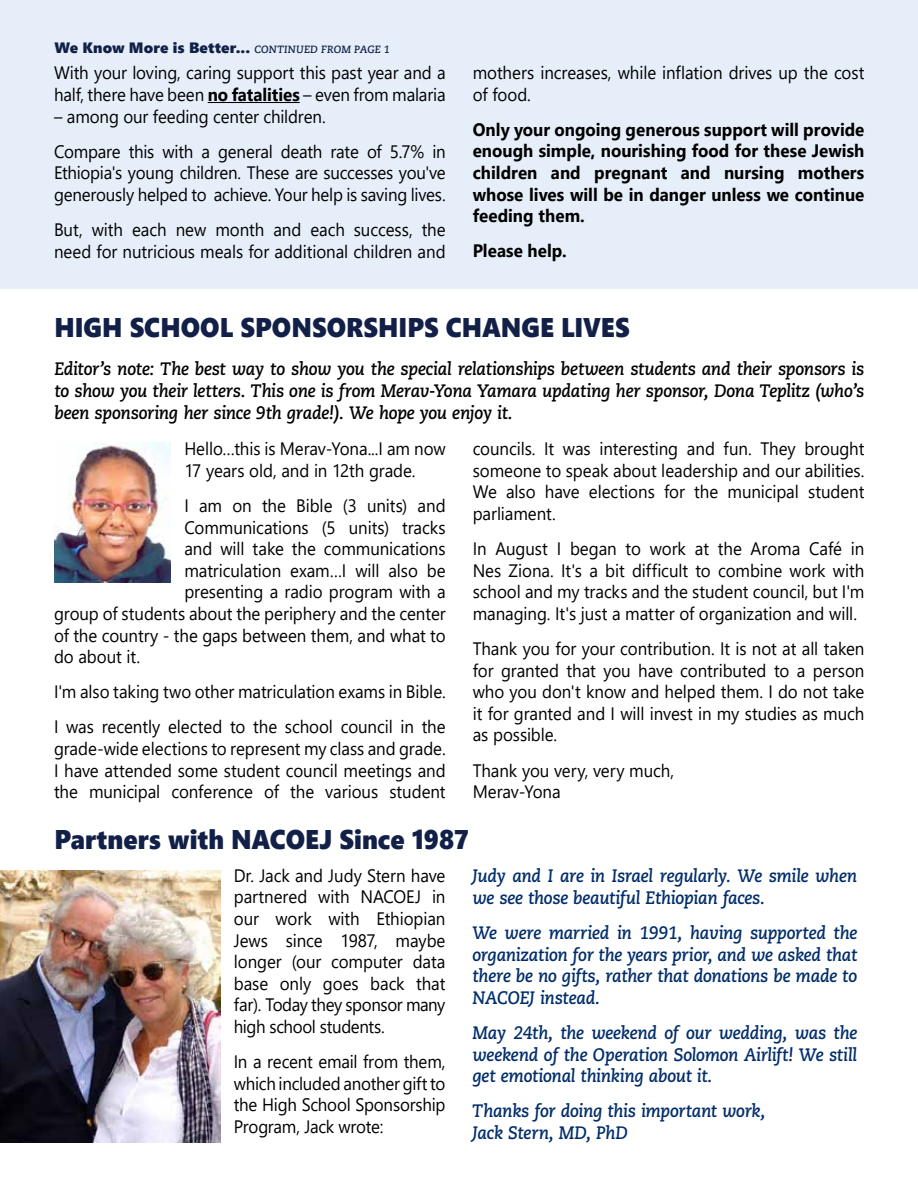
<style>
.page{position:relative;width:918px;height:1188px;background:#fff}
.page>*{position:absolute;margin:0;border:0;box-sizing:border-box;transform-origin:0 0}
.t1{font:27px "Segoe UI Black";color:#122048;scale:.94 1}
.t2{font:18px/21.6px "Segoe UI";letter-spacing:-.005em;color:#000;scale:.94 1}
.t3{font:italic 700 18px/21.6px "Caecilia LT Std";letter-spacing:-.02em;color:#002d6a;scale:.94 1}
.t4{font:italic 700 18px/21.6px "Caecilia LT Std";letter-spacing:-.015em;color:#000;text-align:justify;scale:.94 1}
.t5{font:700 18px/21.6px "Segoe UI";color:#000;text-align:justify;scale:.94 1}
.t6{font:15px "Segoe UI Black";letter-spacing:.015em;color:#122048}
.s1{font-family:"Caecilia LT Std";font-weight:700;font-style:italic;font-size:10.5px}
.s2{font-weight:700}
</style>
<div class="page">
<div style="left:0;top:0;width:918px;height:288px;background:#e6eff9"></div>
<img style="left:0;top:870px;width:220px;height:272px">
<img style="left:54px;top:442px;width:117px;height:141px">
<hr style="left:208px;top:102px;width:92px;height:1px;background:#000">
<p class="t6" style="left:54px;top:37px;width:337px">We Know More is Better... <span class="s1">CONTINUED FROM PAGE 1</span></p>
<p class="t2" style="left:54px;top:61px;width:418px">With your loving, caring support this past year and a half, there have been <span class="s2">no fatalities</span> – even from malaria</p>
<p class="t2" style="left:54px;top:97px;width:418px;line-height:35.1px">– among our feeding center children.<br>Compare this with a general death rate of 5.7% in</p>
<p class="t2" style="left:54px;top:160px;width:418px">Ethiopia's young children. These are successes you've generously helped to achieve. Your help is saving lives.</p>
<p class="t2" style="left:54px;top:217px;width:418px">But, with each new month and each success, the need for nutricious meals for additional children and</p>
<p class="t2" style="left:473px;top:60px;width:418px">mothers increases, while inflation drives up the cost of food.</p>
<p class="t5" style="left:473px;top:117px;width:418px">Only your ongoing generous support will provide enough simple, nourishing food for these Jewish children and pregnant and nursing mothers whose lives will be in danger unless we continue feeding them.</p>
<p class="t5" style="left:473px;top:239px;width:102px">Please help.</p>
<h1 class="t1" style="left:54px;top:308px;width:613px">HIGH SCHOOL SPONSORSHIPS CHANGE LIVES</h1>
<p class="t4" style="left:54px;top:359px;width:863px">Editor’s note: The best way to show you the special relationships between students and their sponsors is to show you their letters. This one is from Merav-Yona Yamara updating her sponsor, Dona Teplitz (who’s been sponsoring her since 9th grade!). We hope you enjoy it.</p>
<p class="t2" style="left:184px;top:436px;width:280px">Hello…this is Merav-Yona...I am now<br>17 years old, and in 12th grade.</p>
<p class="t2" style="left:184px;top:493px;width:279px">I am on the Bible (3 units) and</p>
<p class="t2" style="left:184px;top:515px;width:280px">Communications (5 units) tracks</p>
<p class="t2" style="left:184px;top:536px;width:280px">and will take the communications</p>
<p class="t2" style="left:184px;top:558px;width:280px">matriculation exam…I will also be</p>
<p class="t2" style="left:184px;top:580px;width:280px">presenting a radio program with a</p>
<p class="t2" style="left:54px;top:601px;width:418px">group of students about the periphery and the center</p>
<p class="t2" style="left:54px;top:623px;width:418px">of the country - the gaps between them, and what to</p>
<p class="t2" style="left:54px;top:644px;width:93px">do about it.</p>
<p class="t2" style="left:54px;top:673px;width:418px;line-height:35.1px">I'm also taking two other matriculation exams in Bible.<br>I was recently elected to the school council in the</p>
<p class="t2" style="left:54px;top:736px;width:418px;text-align:justify">grade-wide elections to represent my class and grade.<br>I have attended some student council meetings and the municipal conference of the various student</p>
<p class="t2" style="left:473px;top:436px;width:418px;text-align:justify">councils. It was interesting and fun. They brought someone to speak about leadership and our abilities.<br>We also have elections for the municipal student parliament.</p>
<p class="t2" style="left:473px;top:536px;width:418px;text-align:justify">In August I began to work at the Aroma Café in Nes Ziona. It's a bit difficult to combine work with school and my tracks and the student council, but I'm managing. It's just a matter of organization and will.</p>
<p class="t2" style="left:473px;top:636px;width:418px;text-align:justify">Thank you for your contribution. It is not at all taken for granted that you have contributed to a person who you don't know and helped them. I do not take it for granted and I will invest in my studies as much as possible.</p>
<p class="t2" style="left:473px;top:758px;width:216px">Thank you very, very much,<br>Merav-Yona</p>
<h1 class="t1" style="left:54px;top:820px;width:443px">Partners with NACOEJ Since 1987</h1>
<p class="t2" style="left:234px;top:863px;width:227px;text-align:justify">Dr. Jack and Judy Stern have partnered with NACOEJ in our work with Ethiopian Jews since 1987, maybe longer (our computer data base only goes back that far). Today they sponsor many high school students.</p>
<p class="t2" style="left:234px;top:1049px;width:227px;text-align:justify">In a recent email from them, which included another gift to the High School Sponsorship Program, Jack wrote:</p>
<p class="t3" style="left:472px;top:866px;width:411px">Judy and I are in Israel regularly. We smile when we see those beautiful Ethiopian faces.</p>
<p class="t3" style="left:472px;top:922px;width:411px;text-align:justify">We were married in 1991, having supported the organization for the years prior, and we asked that there be no gifts, rather that donations be made to NACOEJ instead.</p>
<p class="t3" style="left:472px;top:1022px;width:411px;text-align:justify">May 24th, the weekend of our wedding, was the weekend of the Operation Solomon Airlift! We still get emotional thinking about it.</p>
<p class="t3" style="left:472px;top:1101px;width:313px">Thanks for doing this important work,<br>Jack Stern, MD, PhD</p>
</div>
